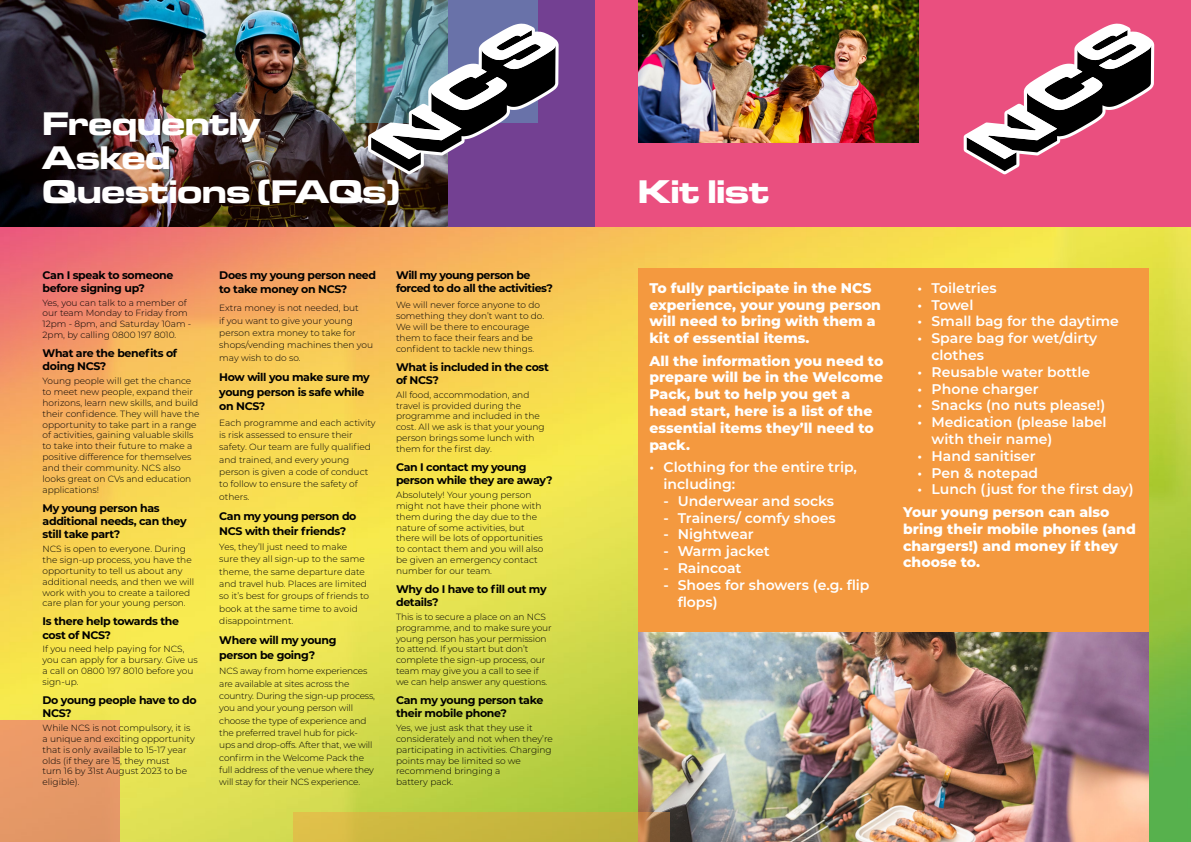
<style>
.page{position:relative;width:1191px;height:842px;background:#fff}
.page>*{position:absolute;margin:0;border:0;box-sizing:border-box;transform-origin:0 0}
.t1{font:700 34px/34px "Microgramma Ext D";color:#fff}
.t2{font:600 14px/16.8px "Montserrat";color:#fff}
.t3{font:800 14px/16.8px "Montserrat";color:#fff}
.t4{font:700 11px/13.3px "Montserrat";letter-spacing:-.03em;color:#000}
.t5{font:300 9px/10.9px "Montserrat";color:#000}
.t6{font:300 9px/12.3px "Montserrat";letter-spacing:-.02em;color:#000}
</style>
<div class="page">
<img style="left:0;top:227px;width:1191px;height:615px">
<div style="left:447px;top:0;width:157px;height:227px;background:#734092"></div>
<img style="left:0;top:0;width:447px;height:227px">
<div style="left:0;top:720px;width:119px;height:122px;background:#e79967"></div>
<div style="left:638px;top:268px;width:510px;height:364px;background:#f4993f"></div>
<div style="left:595px;top:0;width:596px;height:227px;background:#ea4f7f"></div>
<img style="left:638px;top:0;width:280px;height:142px">
<svg style="left:963px;top:24px;width:191px;height:150px"></svg>
<img style="left:638px;top:632px;width:510px;height:210px">
<svg style="left:356px;top:0;width:182px;height:123px;background:#748fa4"></svg>
<svg style="left:368px;top:24px;width:190px;height:150px"></svg>
<svg style="left:293px;top:812px;width:376px;height:30px;background:#c7b13f"></svg>
<h1 class="t1" style="left:43px;top:106px;width:359px">Frequently<br>Asked<br>Questions (FAQs)</h1>
<p class="t4" style="left:43px;top:267px;width:132px">Can I speak to someone before signing up?</p>
<p class="t5" style="left:43px;top:297px;width:150px">Yes, you can talk to a member of our team Monday to Friday from<br>12pm - 8pm, and Saturday 10am -<br>2pm, by calling 0800 197 8010.</p>
<p class="t4" style="left:43px;top:346px;width:136px">What are the benefits of doing NCS?</p>
<p class="t5" style="left:43px;top:375px;width:158px">Young people will get the chance to meet new people, expand their horizons, learn new skills, and build their confidence. They will have the opportunity to take part in a range of activities, gaining valuable skills to take into their future to make a positive difference for themselves and their community. NCS also looks great on CVs and education applications!</p>
<p class="t4" style="left:43px;top:501px;width:146px">My young person has additional needs, can they still take part?</p>
<p class="t5" style="left:43px;top:543px;width:153px">NCS is open to everyone. During the sign-up process, you have the opportunity to tell us about any additional needs, and then we will work with you to create a tailored care plan for your young person.</p>
<p class="t4" style="left:43px;top:614px;width:138px">Is there help towards the cost of NCS?</p>
<p class="t5" style="left:43px;top:643px;width:157px">If you need help paying for NCS, you can apply for a bursary. Give us a call on 0800 197 8010 before you sign-up.</p>
<p class="t4" style="left:43px;top:693px;width:155px">Do young people have to do<br>NCS?</p>
<p class="t5" style="left:43px;top:722px;width:154px">While NCS is not compulsory, it is a unique and exciting opportunity that is only available to 15-17 year olds (if they are 15, they must<br>turn 16 by 31st August 2023 to be eligible).</p>
<p class="t4" style="left:219px;top:267px;width:158px;line-height:14.7px">Does my young person need to take money on NCS?</p>
<p class="t5" style="left:219px;top:302px;width:155px;line-height:12.3px">Extra money is not needed, but<br>if you want to give your young person extra money to take for shops/vending machines then you may wish to do so.</p>
<p class="t4" style="left:219px;top:369px;width:152px;line-height:14.7px">How will you make sure my young person is safe while on NCS?</p>
<p class="t5" style="left:219px;top:416px;width:158px;line-height:12.3px">Each programme and each activity is risk assessed to ensure their safety. Our team are fully qualified and trained, and every young person is given a code of conduct to follow to ensure the safety of others.</p>
<p class="t4" style="left:219px;top:508px;width:139px;line-height:14.7px">Can my young person do<br>NCS with their friends?</p>
<p class="t5" style="left:219px;top:540px;width:151px;line-height:12.3px">Yes, they’ll just need to make<br>sure they all sign-up to the same theme, the same departure date and travel hub. Places are limited so it’s best for groups of friends to book at the same time to avoid disappointment.</p>
<p class="t4" style="left:219px;top:633px;width:119px;line-height:14.7px">Where will my young person be going?</p>
<p class="t6" style="left:219px;top:665px;width:157px">NCS away from home experiences are available at sites across the country. During the sign-up process, you and your young person will choose the type of experience and the preferred travel hub for pick&shy;ups and drop-offs. After that, we will confirm in the Welcome Pack the full address of the venue where they will stay for their NCS experience.</p>
<p class="t4" style="left:396px;top:267px;width:158px">Will my young person be forced to do all the activities?</p>
<p class="t5" style="left:396px;top:299px;width:150px">We will never force anyone to do something they don’t want to do.<br>We will be there to encourage them to face their fears and be confident to tackle new things.</p>
<p class="t4" style="left:396px;top:360px;width:154px">What is included in the cost of NCS?</p>
<p class="t5" style="left:396px;top:389px;width:150px">All food, accommodation, and travel is provided during the programme and included in the cost. All we ask is that your young person brings some lunch with them for the first day.</p>
<p class="t4" style="left:396px;top:460px;width:158px">Can I contact my young person while they are away?</p>
<p class="t5" style="left:396px;top:489px;width:149px">Absolutely! Your young person might not have their phone with them during the day due to the nature of some activities, but there will be lots of opportunities to contact them and you will also be given an emergency contact number for our team.</p>
<p class="t4" style="left:396px;top:582px;width:152px">Why do I have to fill out my details?</p>
<p class="t5" style="left:396px;top:611px;width:157px">This is to secure a place on an NCS programme, and to make sure your young person has your permission to attend. If you start but don’t complete the sign-up process, our team may give you a call to see if we can help answer any questions.</p>
<p class="t4" style="left:396px;top:693px;width:149px">Can my young person take their mobile phone?</p>
<p class="t5" style="left:396px;top:722px;width:158px">Yes, we just ask that they use it considerately and not when they’re participating in activities. Charging points may be limited so we recommend bringing a<br>battery pack.</p>
<h1 class="t1" style="left:638px;top:174px;width:132px">Kit list</h1>
<h2 class="t3" style="left:649px;top:279px;width:233px">To fully participate in the NCS experience, your young person will need to bring with them a kit of essential items.</h2>
<h2 class="t3" style="left:649px;top:351px;width:235px">All the information you need to prepare will be in the Welcome<br>Pack, but to help you get a head start, here is a list of the essential items they’ll need to pack.</h2>
<h2 class="t2" style="left:663px;top:458px;width:195px;text-indent:-14px">• Clothing for the entire trip, including:</h2>
<h2 class="t2" style="left:663px;top:492px;width:172px">- Underwear and socks</h2>
<h2 class="t2" style="left:663px;top:509px;width:174px">- Trainers/ comfy shoes</h2>
<h2 class="t2" style="left:663px;top:525px;width:92px">- Nightwear</h2>
<h2 class="t2" style="left:663px;top:542px;width:108px">- Warm jacket</h2>
<h2 class="t2" style="left:663px;top:559px;width:79px">- Raincoat</h2>
<h2 class="t2" style="left:677px;top:576px;width:193px;text-indent:-14px">- Shoes for showers (e.g. flip flops)</h2>
<h2 class="t2" style="left:917px;top:279px;width:81px">• Toiletries</h2>
<h2 class="t2" style="left:917px;top:296px;width:58px">• Towel</h2>
<h2 class="t2" style="left:917px;top:312px;width:203px">• Small bag for the daytime</h2>
<h2 class="t2" style="left:931px;top:329px;width:167px;text-indent:-14px">• Spare bag for wet/dirty clothes</h2>
<h2 class="t2" style="left:917px;top:363px;width:174px">• Reusable water bottle</h2>
<h2 class="t2" style="left:917px;top:380px;width:123px">• Phone charger</h2>
<h2 class="t2" style="left:917px;top:396px;width:189px">• Snacks (no nuts please!)</h2>
<h2 class="t2" style="left:931px;top:413px;width:177px;text-indent:-14px">• Medication (please label with their name)</h2>
<h2 class="t2" style="left:917px;top:447px;width:120px">• Hand sanitiser</h2>
<h2 class="t2" style="left:917px;top:464px;width:122px">• Pen &amp; notepad</h2>
<h2 class="t2" style="left:917px;top:480px;width:218px">• Lunch (just for the first day)</h2>
<h2 class="t3" style="left:903px;top:503px;width:234px">Your young person can also bring their mobile phones (and chargers!) and money if they choose to.</h2>
</div>
